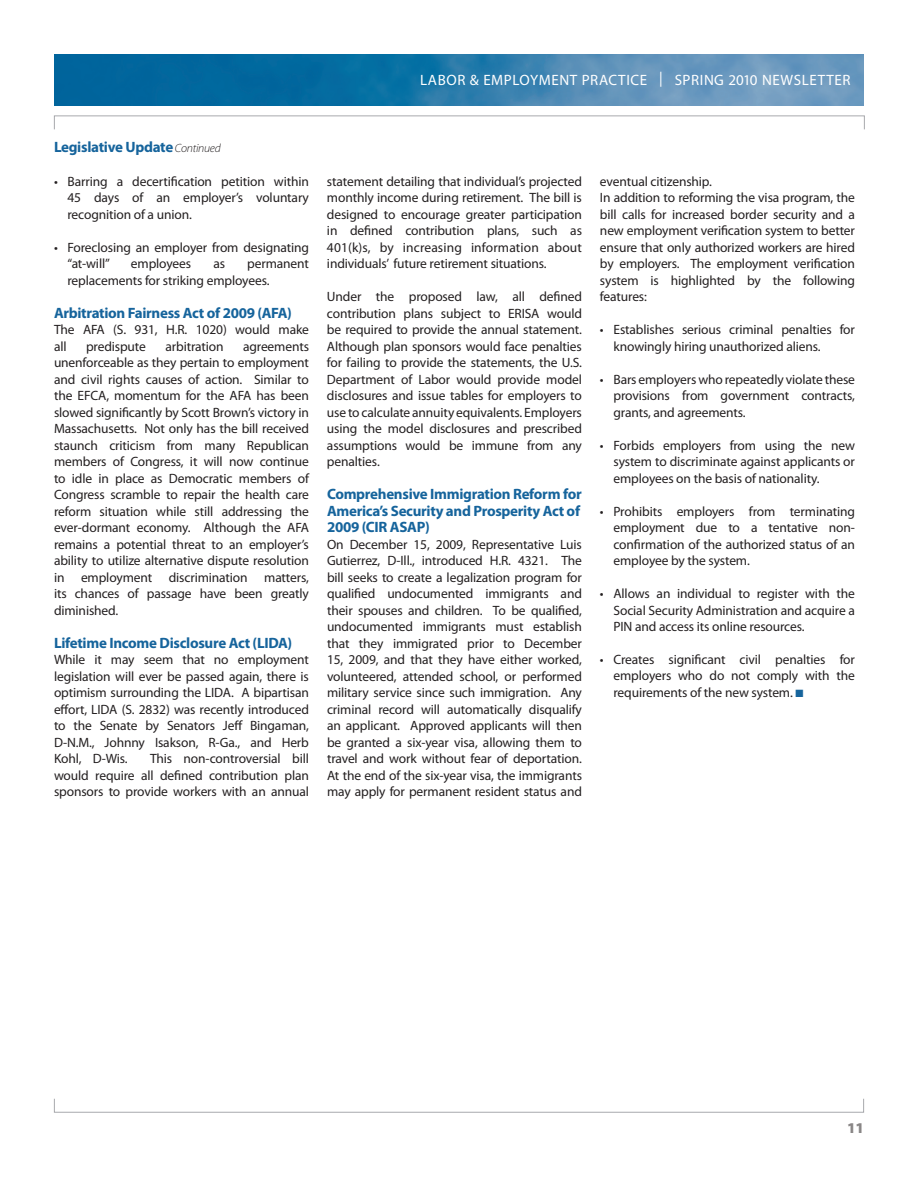
<style>
.page{position:relative;width:918px;height:1188px;background:#fff}
.page>*{position:absolute;margin:0;border:0;box-sizing:border-box;transform-origin:0 0}
.t1{font:700 15px/16.5px "Myriad Pro";letter-spacing:-.02em;color:#16649c;text-align:justify}
.t2{font:15px "Myriad Pro";letter-spacing:.04em;color:#fff}
.t3{font:900 15px "Myriad Pro";color:#898686}
.t4{font:13.5px/16.5px "Myriad Pro";letter-spacing:-.01em;color:#231f20;text-align:justify}
.s1{font-weight:300;font-style:italic;font-size:12px;color:#231f20}
.s2{color:#16649c}
</style>
<div class="page">
<div style="left:54px;top:116px;width:811px;height:14px;border:1px solid #a8a9ad"></div>
<img style="left:54px;top:54px;width:810px;height:51px">
<div style="left:54px;top:1098px;width:810px;height:15px;border:1px solid #a8a9ad"></div>
<p class="t2" style="left:420px;top:70px;width:432px">LABOR &amp; EMPLOYMENT PRACTICE | SPRING 2010 NEWSLETTER</p>
<p class="t1" style="left:54px;top:138px;width:168px">Legislative Update <span class="s1">Continued</span></p>
<p class="t4" style="left:68px;top:173px;width:243px;text-indent:-14px">• Barring a decertification petition within 45 days of an employer’s voluntary recognition of a union.</p>
<p class="t4" style="left:68px;top:239px;width:243px;text-indent:-14px">• Foreclosing an employer from designating “at-will”</p>
<p class="t4" style="left:131px;top:255px;width:62px">employees</p>
<p class="t4" style="left:213px;top:255px;width:13px">as</p>
<p class="t4" style="left:68px;top:255px;width:243px;text-indent:180px">permanent replacements for striking employees.</p>
<p class="t1" style="left:54px;top:304px;width:239px">Arbitration Fairness Act of 2009 (AFA)</p>
<p class="t4" style="left:54px;top:321px;width:257px">The AFA (S. 931, H.R. 1020) would make all</p>
<p class="t4" style="left:86px;top:338px;width:61px">predispute</p>
<p class="t4" style="left:165px;top:338px;width:60px">arbitration</p>
<p class="t4" style="left:54px;top:338px;width:257px;text-indent:189px">agreements unenforceable as they pertain to employment and civil rights causes of action. Similar to the EFCA, momentum for the AFA has been slowed significantly by Scott Brown’s victory in Massachusetts. Not only has the bill received staunch criticism from many Republican members of Congress, it will now continue to idle in place as Democratic members of Congress scramble to repair the health care reform situation while still addressing the ever-dormant economy. Although the AFA remains a potential threat to an employer’s ability to utilize alternative dispute resolution in employment discrimination matters, its chances of passage have been greatly diminished.</p>
<p class="t1" style="left:54px;top:634px;width:240px">Lifetime Income Disclosure Act (LIDA)</p>
<p class="t4" style="left:54px;top:651px;width:257px">While it may seem that no employment legislation will ever be passed again, there is optimism surrounding the LIDA. A bipartisan effort, LIDA (S. 2832) was recently introduced to the Senate by Senators Jeff Bingaman, D-N.M., Johnny Isakson, R-Ga., and Herb Kohl, D-Wis.</p>
<p class="t4" style="left:54px;top:750px;width:257px;text-indent:96px">This non-controversial bill would require all defined contribution plan sponsors to provide workers with an annual</p>
<p class="t4" style="left:327px;top:173px;width:257px">statement detailing that individual’s projected monthly income during retirement. The bill is designed to encourage greater participation in defined contribution plans, such as 401(k)s, by increasing information about individuals’ future retirement situations.</p>
<p class="t4" style="left:327px;top:288px;width:257px">Under the proposed law, all defined contribution plans subject to ERISA would be required to provide the annual statement.<br>Although plan sponsors would face penalties for failing to provide the statements, the U.S.<br>Department of Labor would provide model disclosures and issue tables for employers to use to calculate annuity equivalents. Employers using the model disclosures and prescribed assumptions would be immune from any penalties.</p>
<p class="t1" style="left:327px;top:485px;width:256px">Comprehensive Immigration Reform for America’s Security and Prosperity Act of 2009 (CIR ASAP)</p>
<p class="t4" style="left:327px;top:536px;width:257px">On December 15, 2009, Representative Luis Gutierrez, D-Ill., introduced H.R. 4321. The bill seeks to create a legalization program for qualified undocumented immigrants and their spouses and children. To be qualified, undocumented immigrants must establish that they immigrated prior to December 15, 2009, and that they have either worked, volunteered, attended school, or performed military service since such immigration. Any criminal record will automatically disqualify an applicant. Approved applicants will then be granted a six-year visa, allowing them to travel and work without fear of deportation.<br>At the end of the six-year visa, the immigrants may apply for permanent resident status and</p>
<p class="t4" style="left:600px;top:173px;width:257px;text-align:left">eventual citizenship.<br>In addition to reforming the visa program, the bill calls for increased border security and a new employment verification system to better ensure that only authorized workers are hired by employers. The employment verification system is highlighted by the following features:</p>
<p class="t4" style="left:613px;top:321px;width:243px;text-indent:-14px">• Establishes serious criminal penalties for knowingly hiring unauthorized aliens.</p>
<p class="t4" style="left:613px;top:371px;width:243px;text-indent:-14px">• Bars employers who repeatedly violate these provisions from government contracts, grants, and agreements.</p>
<p class="t4" style="left:613px;top:437px;width:243px;text-indent:-14px">• Forbids employers from using the new system to discriminate against applicants or employees on the basis of nationality.</p>
<p class="t4" style="left:613px;top:503px;width:243px;text-indent:-14px">• Prohibits employers from terminating employment due to a tentative non&shy;confirmation of the authorized status of an employee by the system.</p>
<p class="t4" style="left:613px;top:585px;width:243px;text-indent:-14px">• Allows an individual to register with the Social Security Administration and acquire a PIN and access its online resources.</p>
<p class="t4" style="left:613px;top:651px;width:243px;text-indent:-14px">• Creates significant civil penalties for employers who do not comply with the requirements of the new system. <span class="s2">■</span></p>
<p class="t3" style="left:847px;top:1118px;width:18px">11</p>
</div>
